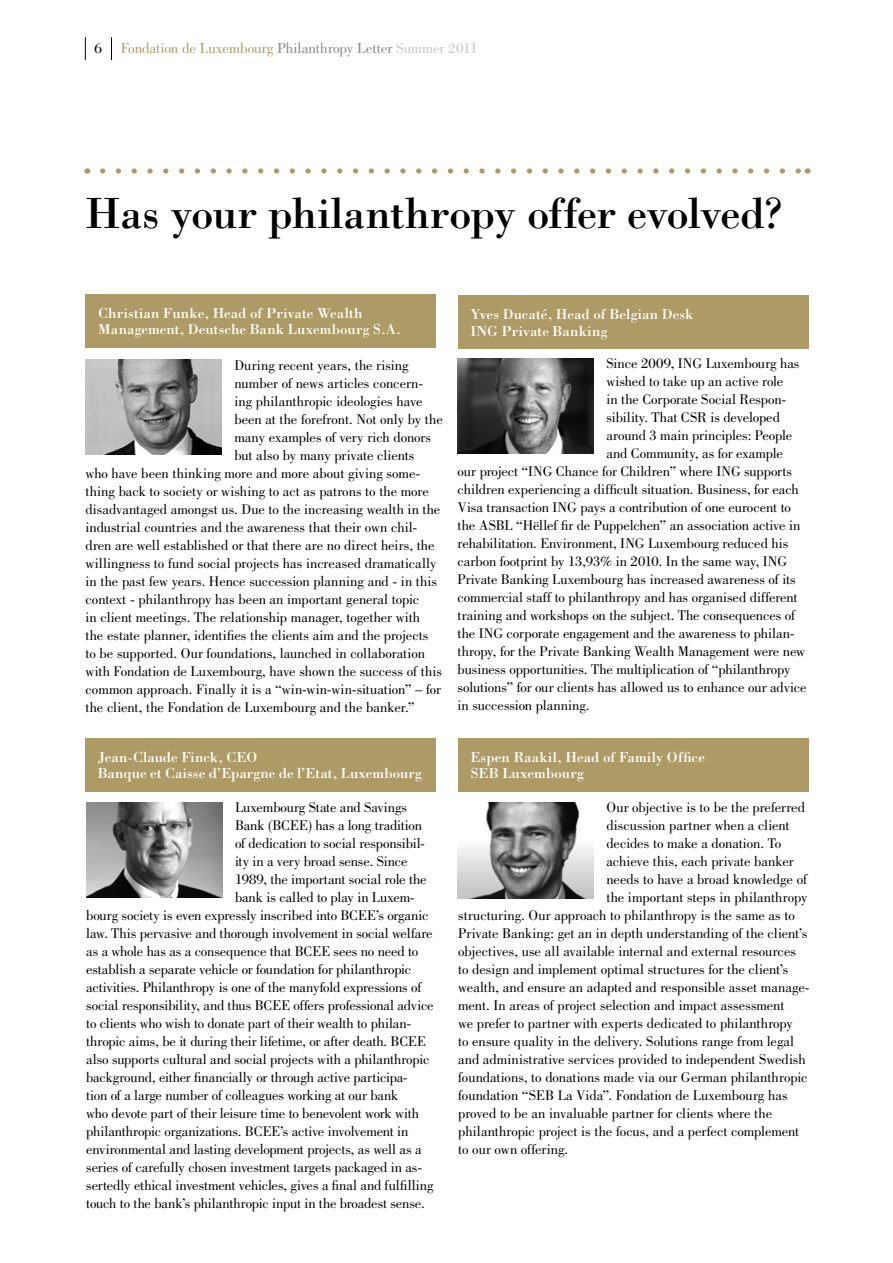
<style>
.page{position:relative;width:893px;height:1263px;background:#fff}
.page>*{position:absolute;margin:0;border:0;box-sizing:border-box;transform-origin:0 0}
.t1{font:45px "Bodoni Std";letter-spacing:-.02em;color:#000}
.t2{font:15px/16.5px "Bodoni Std";color:#fff}
.t3{font:15px "Bodoni Std";color:#ae9a64}
.t4{font:15px "Bodoni Std";color:#000}
.t5{font:14.55px "Bodoni Std";letter-spacing:-.005em;color:#000}
.s1{color:#878787}
.s2{color:#c6c6c6}
</style>
<div class="page">
<svg style="left:111px;top:37px;width:1px;height:23px"></svg>
<svg style="left:85px;top:37px;width:1px;height:23px"></svg>
<svg style="left:103px;top:168px;width:696px;height:6px"></svg>
<div style="left:86px;top:295px;width:350px;height:53px;background:#ae9a64"></div>
<img style="left:86px;top:359px;width:136px;height:96px">
<div style="left:85px;top:738px;width:351px;height:53px;background:#ae9a64"></div>
<img style="left:86px;top:802px;width:136px;height:96px">
<div style="left:458px;top:738px;width:350px;height:53px;background:#ae9a64"></div>
<img style="left:458px;top:802px;width:136px;height:96px">
<div style="left:458px;top:296px;width:350px;height:53px;background:#ae9a64"></div>
<img style="left:458px;top:358px;width:136px;height:96px">
<p class="t4" style="left:94px;top:39px;width:9px">6</p>
<p class="t3" style="left:121px;top:39px;width:358px">Fondation de Luxembourg <span class="s1">Philanthropy Letter</span> <span class="s2">Summer 2011</span></p>
<h1 class="t1" style="left:86px;top:186px;width:699px">Has your philanthropy offer evolved?</h1>
<p class="t2" style="left:98px;top:304px;width:304px">Christian Funke, Head of Private Wealth<br>Management, Deutsche Bank Luxembourg S.A.</p>
<p class="t5" style="left:234px;top:357px;width:176px">During recent years, the rising</p>
<p class="t5" style="left:234px;top:375px;width:190px">number of news articles concern-</p>
<p class="t5" style="left:234px;top:393px;width:190px">ing philanthropic ideologies have</p>
<p class="t5" style="left:234px;top:411px;width:210px">been at the forefront. Not only by the</p>
<p class="t5" style="left:234px;top:429px;width:198px">many examples of very rich donors</p>
<p class="t5" style="left:234px;top:447px;width:182px">but also by many private clients</p>
<p class="t5" style="left:86px;top:465px;width:336px">who have been thinking more and more about giving some-</p>
<p class="t5" style="left:86px;top:483px;width:345px">thing back to society or wishing to act as patrons to the more</p>
<p class="t5" style="left:86px;top:501px;width:356px">disadvantaged amongst us. Due to the increasing wealth in the</p>
<p class="t5" style="left:86px;top:519px;width:333px">industrial countries and the awareness that their own chil-</p>
<p class="t5" style="left:86px;top:537px;width:350px">dren are well established or that there are no direct heirs, the</p>
<p class="t5" style="left:86px;top:555px;width:352px">willingness to fund social projects has increased dramatically</p>
<p class="t5" style="left:86px;top:573px;width:353px">in the past few years. Hence succession planning and - in this</p>
<p class="t5" style="left:86px;top:591px;width:335px">context - philanthropy has been an important general topic</p>
<p class="t5" style="left:86px;top:609px;width:336px">in client meetings. The relationship manager, together with</p>
<p class="t5" style="left:86px;top:627px;width:345px">the estate planner, identifies the clients aim and the projects</p>
<p class="t5" style="left:86px;top:645px;width:341px">to be supported. Our foundations, launched in collaboration</p>
<p class="t5" style="left:86px;top:663px;width:358px">with Fondation de Luxembourg, have shown the success of this</p>
<p class="t5" style="left:86px;top:681px;width:357px">common approach. Finally it is a “win-win-win-situation” – for</p>
<p class="t5" style="left:86px;top:699px;width:330px">the client, the Fondation de Luxembourg and the banker.”</p>
<p class="t2" style="left:98px;top:748px;width:326px">Jean-Claude Finck, CEO<br>Banque et Caisse d’Epargne de l’Etat, Luxembourg</p>
<p class="t5" style="left:235px;top:799px;width:174px">Luxembourg State and Savings</p>
<p class="t5" style="left:235px;top:817px;width:189px">Bank (BCEE) has a long tradition</p>
<p class="t5" style="left:235px;top:835px;width:192px">of dedication to social responsibil-</p>
<p class="t5" style="left:235px;top:853px;width:174px">ity in a very broad sense. Since</p>
<p class="t5" style="left:235px;top:871px;width:193px">1989, the important social role the</p>
<p class="t5" style="left:235px;top:889px;width:181px">bank is called to play in Luxem-</p>
<p class="t5" style="left:86px;top:907px;width:344px">bourg society is even expressly inscribed into BCEE’s organic</p>
<p class="t5" style="left:86px;top:925px;width:348px">law. This pervasive and thorough involvement in social welfare</p>
<p class="t5" style="left:86px;top:943px;width:334px">as a whole has as a consequence that BCEE sees no need to</p>
<p class="t5" style="left:86px;top:961px;width:327px">establish a separate vehicle or foundation for philanthropic</p>
<p class="t5" style="left:86px;top:979px;width:337px">activities. Philanthropy is one of the manyfold expressions of</p>
<p class="t5" style="left:86px;top:997px;width:349px">social responsibility, and thus BCEE offers professional advice</p>
<p class="t5" style="left:86px;top:1015px;width:327px">to clients who wish to donate part of their wealth to philan-</p>
<p class="t5" style="left:86px;top:1033px;width:341px">thropic aims, be it during their lifetime, or after death. BCEE</p>
<p class="t5" style="left:86px;top:1051px;width:345px">also supports cultural and social projects with a philanthropic</p>
<p class="t5" style="left:86px;top:1069px;width:323px">background, either financially or through active participa-</p>
<p class="t5" style="left:86px;top:1087px;width:314px">tion of a large number of colleagues working at our bank</p>
<p class="t5" style="left:86px;top:1105px;width:334px">who devote part of their leisure time to benevolent work with</p>
<p class="t5" style="left:86px;top:1123px;width:324px">philanthropic organizations. BCEE’s active involvement in</p>
<p class="t5" style="left:86px;top:1141px;width:337px">environmental and lasting development projects, as well as a</p>
<p class="t5" style="left:86px;top:1159px;width:338px">series of carefully chosen investment targets packaged in as-</p>
<p class="t5" style="left:86px;top:1177px;width:349px">sertedly ethical investment vehicles, gives a final and fulfilling</p>
<p class="t5" style="left:86px;top:1195px;width:340px">touch to the bank’s philanthropic input in the broadest sense.</p>
<p class="t2" style="left:470px;top:306px;width:225px">Yves Ducaté, Head of Belgian Desk<br>ING Private Banking</p>
<p class="t5" style="left:606px;top:355px;width:195px">Since 2009, ING Luxembourg has</p>
<p class="t5" style="left:606px;top:373px;width:178px">wished to take up an active role</p>
<p class="t5" style="left:606px;top:391px;width:181px">in the Corporate Social Respon-</p>
<p class="t5" style="left:606px;top:409px;width:175px">sibility. That CSR is developed</p>
<p class="t5" style="left:606px;top:427px;width:187px">around 3 main principles: People</p>
<p class="t5" style="left:606px;top:445px;width:178px">and Community, as for example</p>
<p class="t5" style="left:458px;top:463px;width:336px">our project “ING Chance for Children” where ING supports</p>
<p class="t5" style="left:458px;top:481px;width:343px">children experiencing a difficult situation. Business, for each</p>
<p class="t5" style="left:458px;top:499px;width:335px">Visa transaction ING pays a contribution of one eurocent to</p>
<p class="t5" style="left:458px;top:517px;width:344px">the ASBL “Hëllef fir de Puppelchen” an association active in</p>
<p class="t5" style="left:458px;top:535px;width:332px">rehabilitation. Environment, ING Luxembourg reduced his</p>
<p class="t5" style="left:458px;top:553px;width:331px">carbon footprint by 13,93% in 2010. In the same way, ING</p>
<p class="t5" style="left:458px;top:571px;width:340px">Private Banking Luxembourg has increased awareness of its</p>
<p class="t5" style="left:458px;top:589px;width:341px">commercial staff to philanthropy and has organised different</p>
<p class="t5" style="left:458px;top:607px;width:339px">training and workshops on the subject. The consequences of</p>
<p class="t5" style="left:458px;top:625px;width:339px">the ING corporate engagement and the awareness to philan-</p>
<p class="t5" style="left:458px;top:643px;width:349px">thropy, for the Private Banking Wealth Management were new</p>
<p class="t5" style="left:458px;top:661px;width:334px">business opportunities. The multiplication of “philanthropy</p>
<p class="t5" style="left:458px;top:679px;width:351px">solutions” for our clients has allowed us to enhance our advice</p>
<p class="t5" style="left:458px;top:697px;width:133px">in succession planning.</p>
<p class="t2" style="left:470px;top:748px;width:236px">Espen Raakil, Head of Family Office<br>SEB Luxembourg</p>
<p class="t5" style="left:606px;top:799px;width:200px">Our objective is to be the preferred</p>
<p class="t5" style="left:606px;top:817px;width:185px">discussion partner when a client</p>
<p class="t5" style="left:606px;top:835px;width:176px">decides to make a donation. To</p>
<p class="t5" style="left:606px;top:853px;width:189px">achieve this, each private banker</p>
<p class="t5" style="left:606px;top:871px;width:202px">needs to have a broad knowledge of</p>
<p class="t5" style="left:606px;top:889px;width:203px">the important steps in philanthropy</p>
<p class="t5" style="left:458px;top:907px;width:338px">structuring. Our approach to philanthropy is the same as to</p>
<p class="t5" style="left:458px;top:925px;width:351px">Private Banking: get an in depth understanding of the client’s</p>
<p class="t5" style="left:458px;top:943px;width:340px">objectives, use all available internal and external resources</p>
<p class="t5" style="left:458px;top:961px;width:332px">to design and implement optimal structures for the client’s</p>
<p class="t5" style="left:458px;top:979px;width:353px">wealth, and ensure an adapted and responsible asset manage-</p>
<p class="t5" style="left:458px;top:997px;width:328px">ment. In areas of project selection and impact assessment</p>
<p class="t5" style="left:458px;top:1015px;width:336px">we prefer to partner with experts dedicated to philanthropy</p>
<p class="t5" style="left:458px;top:1033px;width:338px">to ensure quality in the delivery. Solutions range from legal</p>
<p class="t5" style="left:458px;top:1051px;width:349px">and administrative services provided to independent Swedish</p>
<p class="t5" style="left:458px;top:1069px;width:351px">foundations, to donations made via our German philanthropic</p>
<p class="t5" style="left:458px;top:1087px;width:331px">foundation “SEB La Vida”. Fondation de Luxembourg has</p>
<p class="t5" style="left:458px;top:1105px;width:315px">proved to be an invaluable partner for clients where the</p>
<p class="t5" style="left:458px;top:1123px;width:343px">philanthropic project is the focus, and a perfect complement</p>
<p class="t5" style="left:458px;top:1141px;width:112px">to our own offering.</p>
</div>
